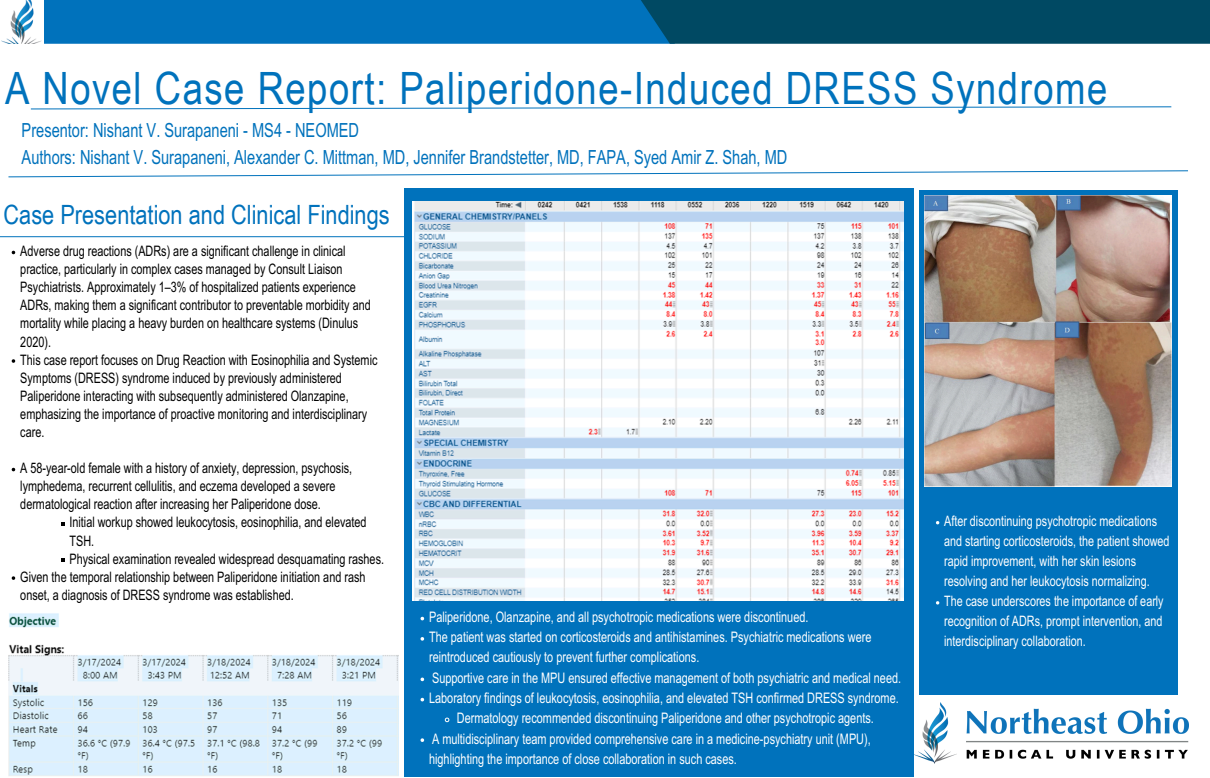
<style>
.page{position:relative;width:1210px;height:778px;background:#fff}
.page>*{position:absolute;margin:0;border:0;box-sizing:border-box;transform-origin:0 0}
.t1{font:44.55px "Arial Narrow";letter-spacing:.035em;color:#0072bc}
.t2{font:26.55px "Arial Narrow";color:#0072bc}
.t3{font:19.5px/27.2px "Arial Th";color:#0072bc}
.t4{font:14.55px/20.2px "Arial Th";color:#fff}
.t5{font:14.46px/18.1px "Arial Th";color:#000}
.t6{font:14.4px/20px "Arial Th";color:#fff}
</style>
<div class="page">
<div style="left:0;top:0;width:675px;height:44px;background:#0072bc"></div>
<div style="left:611px;top:0;width:599px;height:44px;background:#004963"></div>
<img style="left:913px;top:702px;width:275px;height:61px">
<svg style="left:30px;top:106px;width:1142px;height:4px"></svg>
<div style="left:404px;top:188px;width:509px;height:589px;background:#0072bc"></div>
<div style="left:919px;top:190px;width:258px;height:504px;background:#0072bc"></div>
<hr style="left:0;top:236px;width:429px;height:1px;background:#0072bc">
<svg style="left:8px;top:170px;width:1180px;height:8px"></svg>
<img style="left:412px;top:202px;width:491px;height:398px">
<img style="left:8px;top:613px;width:391px;height:163px">
<img style="left:924px;top:195px;width:247px;height:291px">
<svg style="left:420px;top:616px;width:4px;height:4px"></svg>
<svg style="left:420px;top:637px;width:4px;height:3px"></svg>
<svg style="left:420px;top:677px;width:4px;height:4px"></svg>
<svg style="left:420px;top:697px;width:4px;height:4px"></svg>
<svg style="left:445px;top:717px;width:4px;height:5px"></svg>
<svg style="left:420px;top:738px;width:4px;height:4px"></svg>
<svg style="left:12px;top:359px;width:3px;height:4px"></svg>
<svg style="left:12px;top:576px;width:3px;height:4px"></svg>
<img style="left:0;top:0;width:43px;height:43px">
<p class="t1" style="left:5px;top:62px;width:1104px">A Novel Case Report: Paliperidone-Induced DRESS Syndrome</p>
<h2 class="t3" style="left:22px;top:118px;width:767px">Presentor: Nishant V. Surapaneni - MS4 - NEOMED<br>Authors: Nishant V. Surapaneni, Alexander C. Mittman, MD, Jennifer Brandstetter, MD, FAPA, Syed Amir Z. Shah, MD</h2>
<p class="t2" style="left:4px;top:199px;width:388px">Case Presentation and Clinical Findings</p>
<p class="t5" style="left:20px;top:243px;width:352px">Adverse drug reactions (ADRs) are a significant challenge in clinical practice, particularly in complex cases managed by Consult Liaison Psychiatrists. Approximately 1–3% of hospitalized patients experience ADRs, making them a significant contributor to preventable morbidity and mortality while placing a heavy burden on healthcare systems (Dinulus 2020).</p>
<p class="t5" style="left:20px;top:352px;width:359px">This case report focuses on Drug Reaction with Eosinophilia and Systemic Symptoms (DRESS) syndrome induced by previously administered Paliperidone interacting with subsequently administered Olanzapine, emphasizing the importance of proactive monitoring and interdisciplinary care.</p>
<p class="t5" style="left:20px;top:460px;width:333px">A 58-year-old female with a history of anxiety, depression, psychosis, lymphedema, recurrent cellulitis, and eczema developed a severe dermatological reaction after increasing her Paliperidone dose.</p>
<p class="t5" style="left:70px;top:514px;width:298px">Initial workup showed leukocytosis, eosinophilia, and elevated<br>TSH.</p>
<p class="t5" style="left:70px;top:551px;width:316px">Physical examination revealed widespread desquamating rashes.</p>
<p class="t5" style="left:20px;top:569px;width:347px">Given the temporal relationship between Paliperidone initiation and rash onset, a diagnosis of DRESS syndrome was established.</p>
<p class="t4" style="left:429px;top:608px;width:381px">Paliperidone, Olanzapine, and all psychotropic medications were discontinued.</p>
<p class="t4" style="left:429px;top:628px;width:444px">The patient was started on corticosteroids and antihistamines. Psychiatric medications were reintroduced cautiously to prevent further complications.</p>
<p class="t4" style="left:432px;top:669px;width:470px">Supportive care in the MPU ensured effective management of both psychiatric and medical need.</p>
<p class="t4" style="left:429px;top:689px;width:471px">Laboratory findings of leukocytosis, eosinophilia, and elevated TSH confirmed DRESS syndrome.</p>
<p class="t4" style="left:457px;top:709px;width:418px">Dermatology recommended discontinuing Paliperidone and other psychotropic agents.</p>
<p class="t4" style="left:429px;top:729px;width:443px">A multidisciplinary team provided comprehensive care in a medicine-psychiatry unit (MPU), highlighting the importance of close collaboration in such cases.</p>
<h1 class="t6" style="left:944px;top:512px;width:227px">After discontinuing psychotropic medications and starting corticosteroids, the patient showed rapid improvement, with her skin lesions resolving and her leukocytosis normalizing.</h1>
<h3 class="t6" style="left:944px;top:592px;width:221px;text-align:justify">The case underscores the importance of early recognition of ADRs, prompt intervention, and interdisciplinary collaboration.</h3>
</div>
